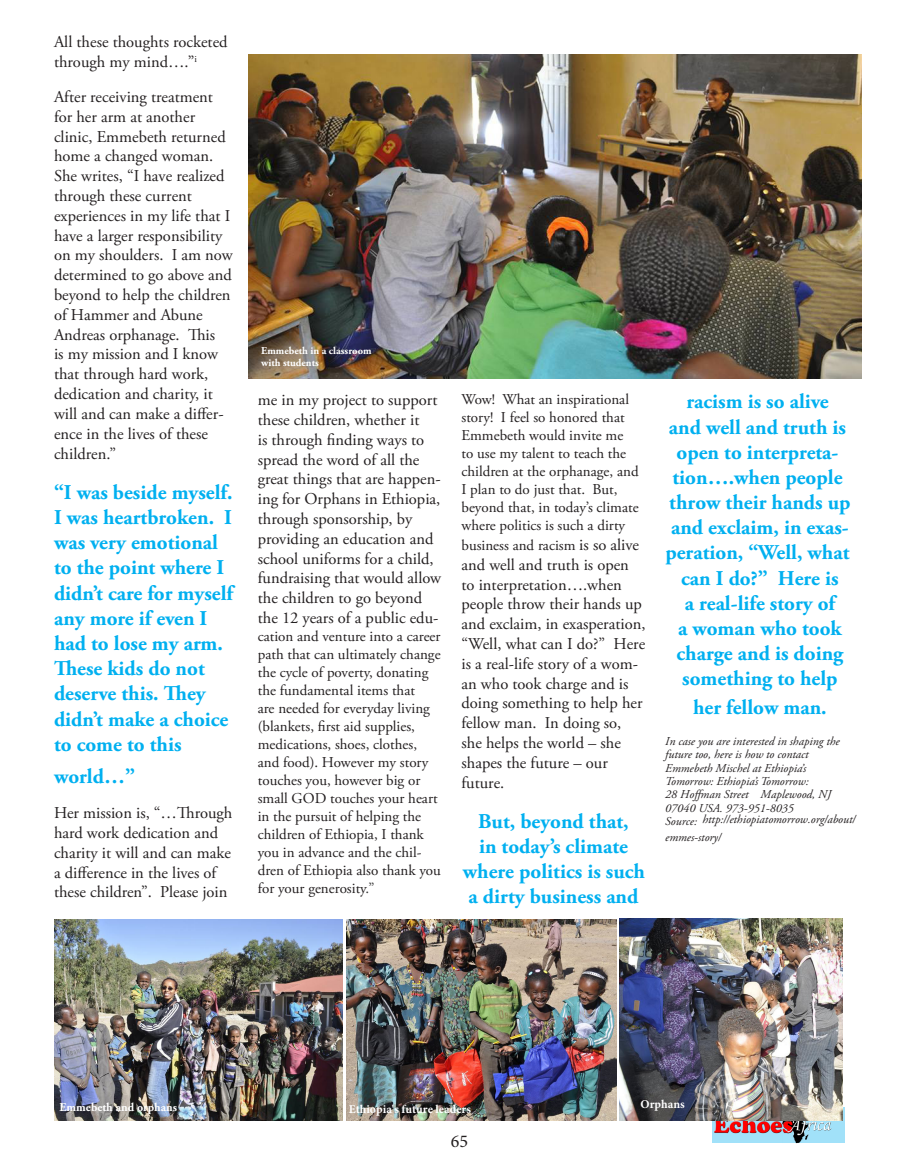
<style>
.page{position:relative;width:905px;height:1175px;background:#fff}
.page>*{position:absolute;margin:0;border:0;box-sizing:border-box;transform-origin:0 0}
.No_Spacing{font:700 21px/25.2px "Adobe Garamond Pro";color:#00b0f0;text-align:center}
.t1{font:18px "Minion Pro";color:#231f20}
.No_Spacing-2{font:16.5px/19.8px "Adobe Garamond Pro";color:#231f20}
.No_Spacing-3{font:15px/18px "Adobe Garamond Pro";color:#231f20}
.No_Spacing-4{font:italic 12px/13.4px "Adobe Garamond Pro";color:#231f20}
.No_Spacing-5{font:italic 12px/17.7px "Adobe Garamond Pro";color:#221e1f}
.t2{font:700 12px "Minion Pro";color:#fff}
.t3{font:700 12px "Adobe Garamond Pro";color:#fff}
.t4{font:700 10.5px/12.6px "Adobe Garamond Pro";color:#fff}
.s1{color:#373737}
.s2{font-size:16.5px}
.s3{color:#231f20}
</style>
<div class="page">
<img style="left:707px;top:1108px;width:137px;height:36px">
<img style="left:249px;top:54px;width:612px;height:324px">
<img style="left:619px;top:919px;width:223px;height:201px">
<img style="left:346px;top:919px;width:270px;height:201px">
<img style="left:54px;top:919px;width:288px;height:201px">
<p class="No_Spacing-2" style="left:54px;top:33px;width:175px">All these thoughts rocketed through my mind….”<sup>i</sup></p>
<p class="No_Spacing-2" style="left:54px;top:87px;width:180px">After receiving treatment for her arm at another clinic, Emmebeth returned home a changed woman.<br>She writes, “I have realized through these current experiences in my life that I have a larger responsibility on my shoulders. I am now determined to go above and beyond to help the children of Hammer and Abune<br>Andreas orphanage. This<br>is my mission and I know that through hard work, dedication and charity, it will and can make a differ&shy;ence in the lives of these children.”</p>
<p class="No_Spacing" style="left:54px;top:480px;width:181px;text-align:left">“I was beside myself.<br>I was heartbroken. I was very emotional to the point where I didn’t care for myself any more if even I had to lose my arm.<br>These kids do not deserve this. They didn’t make a choice to come to this</p>
<p class="No_Spacing" style="left:54px;top:764px;width:82px">world…”</p>
<p class="No_Spacing-2" style="left:54px;top:803px;width:180px">Her mission is, “…Through hard work dedication and charity it will and can make a difference in the lives of these children”. Please join</p>
<p class="t4" style="left:261px;top:344px;width:112px">Emmebeth in a classroom with students</p>
<p class="No_Spacing-2" style="left:258px;top:390px;width:185px">me in my project to support these children, whether it<br>is through finding ways to spread the word of all the great things that are happen&shy;ing for Orphans in Ethiopia, through sponsorship, by providing an education and school uniforms for a child, fundraising that would allow the children to go beyond the 12 years of a public edu-</p>
<p class="No_Spacing-3" style="left:258px;top:628px;width:184px">cation and venture into a career path that can ultimately change the cycle of poverty, donating the fundamental items that<br>are needed for everyday living (blankets, first aid supplies, medications, shoes, clothes, and food). However my story touches you, however big or small GOD touches your heart in the pursuit of helping the children of Ethiopia, I thank you in advance and the chil&shy;dren of Ethiopia also thank you for your generosity<span class="s1">.”</span></p>
<p class="No_Spacing-3" style="left:461px;top:391px;width:179px">Wow! What an inspirational story! I feel so honored that<br>Emmebeth would invite me to use my talent to teach the children at the orphanage, and<br>I plan to do just that. But, beyond that, in today’s climate where politics is such a dirty</p>
<p class="No_Spacing-3" style="left:461px;top:536px;width:179px">business and racism <span class="s2">is so alive</span></p>
<p class="No_Spacing-2" style="left:461px;top:555px;width:169px">and well and truth is open to interpretation….when</p>
<p class="No_Spacing-2" style="left:461px;top:595px;width:185px">people throw their hands up and exclaim, in exasperation, “Well, what can I do?” Here is a real-life story of a wom&shy;an who took charge and is doing something to help her fellow man. In doing so, she helps the world – she shapes the future – our future.</p>
<p class="No_Spacing" style="left:463px;top:809px;width:184px">But, beyond that,<br>in today’s climate where politics is such a dirty business and</p>
<p class="No_Spacing" style="left:669px;top:389px;width:179px">racism is so alive and well and truth is open to interpreta&shy;tion….when people</p>
<p class="No_Spacing" style="left:665px;top:490px;width:187px">throw their hands up and exclaim, in exas&shy;peration, “Well, what can I do?” Here is<br>a real-life story of<br>a woman who took charge and is doing something to help</p>
<p class="No_Spacing" style="left:693px;top:695px;width:135px">her fellow man.</p>
<p class="No_Spacing-4" style="left:665px;top:735px;width:176px">In case you are interested in shaping the future too, here is how to contact<br>Emmebeth Mischel at Ethiopia’s<br>Tomorrow: Ethiopia’s Tomorrow:<br>28 Hoffman Street Maplewood, NJ<br>07040 USA. 973-951-8035</p>
<p class="No_Spacing-5" style="left:665px;top:811px;width:192px"><span class="s3">Source:</span> http://ethiopiatomorrow.org/about/ emmes-story/</p>
<p class="t3" style="left:59px;top:1100px;width:119px">Emmebeth and orphans</p>
<p class="t2" style="left:349px;top:1100px;width:124px">Ethiopia's future leaders</p>
<p class="t2" style="left:640px;top:1095px;width:46px">Orphans</p>
<p class="t1" style="left:451px;top:1129px;width:19px">65</p>
</div>
